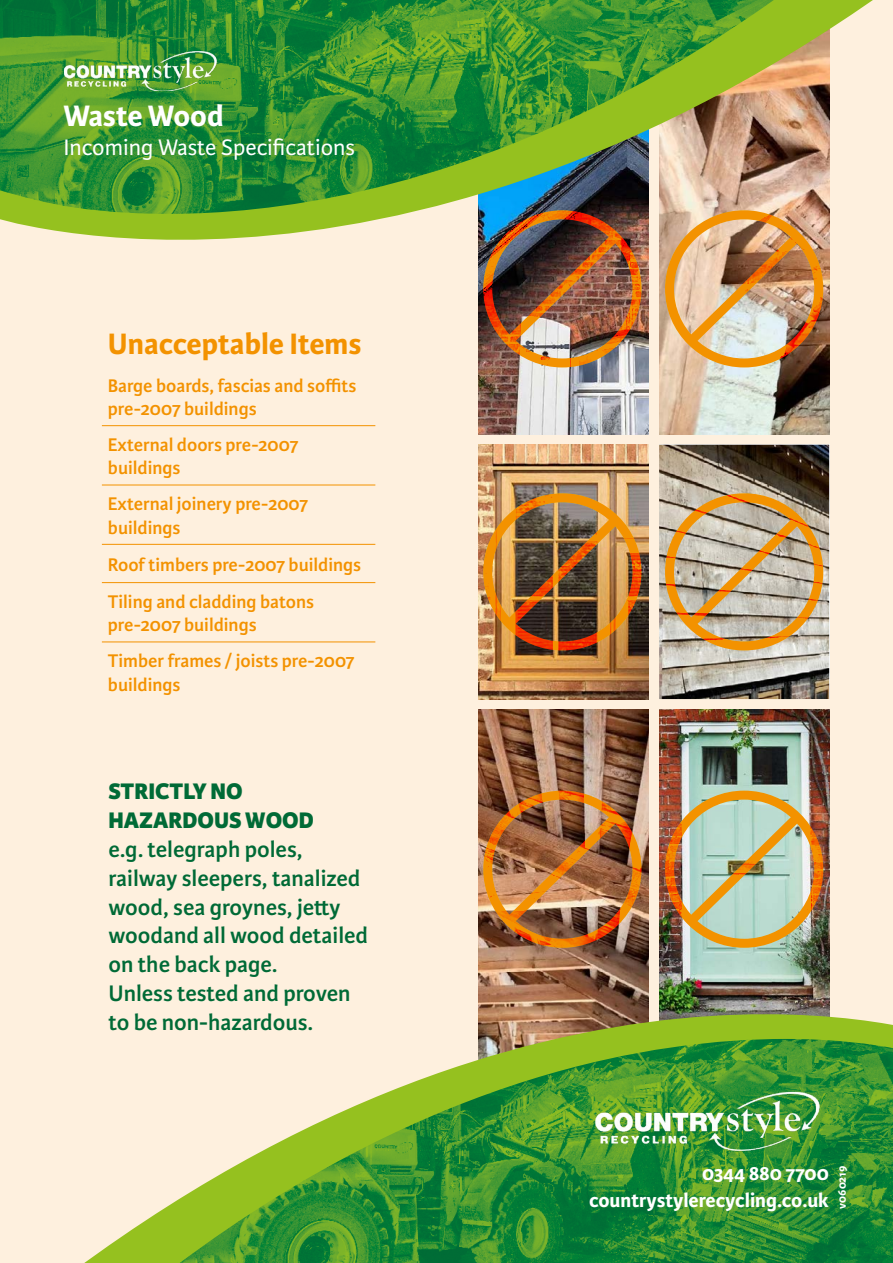
<style>
.page{position:relative;width:893px;height:1263px;background:#fff}
.page>*{position:absolute;margin:0;border:0;box-sizing:border-box;transform-origin:0 0}
.t1{font:700 31.5px "Karmina Sans";color:#f39200}
.t2{font:700 31.5px "Karmina Sans";letter-spacing:-.01em;color:#fff}
.t3{font:600 24px/28.8px "Karmina Sans";color:#006a36}
.t4{font:24px "Karmina Sans";color:#fff}
.t5{font:800 24px/28.8px "Karmina Sans";color:#006a36}
.t6{font:700 21px/26.5px "Karmina Sans";color:#fff;text-align:right}
.t7{font:600 19.5px/23.4px "Karmina Sans";color:#f39200}
.t8{font:700 12px "Karmina Sans";letter-spacing:-.005em;color:#fff}
</style>
<div class="page">
<div style="left:0;top:0;width:446px;height:1263px;background:#fef0de"></div>
<div style="left:446px;top:0;width:447px;height:1263px;background:#fef0de"></div>
<img style="left:659px;top:362px;width:170px;height:72px">
<img style="left:659px;top:445px;width:170px;height:254px">
<img style="left:659px;top:709px;width:170px;height:188px">
<img style="left:478px;top:362px;width:170px;height:72px">
<img style="left:478px;top:445px;width:170px;height:254px">
<img style="left:478px;top:709px;width:170px;height:188px">
<img style="left:478px;top:323px;width:352px;height:39px">
<img style="left:478px;top:897px;width:352px;height:36px">
<svg style="left:0;top:0;width:873px;height:323px"></svg>
<img style="left:0;top:0;width:774px;height:215px">
<img style="left:84px;top:933px;width:809px;height:330px">
<img style="left:180px;top:1039px;width:713px;height:224px">
<hr style="left:102px;top:425px;width:273px;height:1px;background:#f39200">
<hr style="left:102px;top:485px;width:273px;height:1px;background:#f39200">
<hr style="left:102px;top:544px;width:273px;height:1px;background:#f39200">
<hr style="left:102px;top:582px;width:273px;height:1px;background:#f39200">
<hr style="left:102px;top:642px;width:273px;height:1px;background:#f39200">
<div style="left:483px;top:210px;width:158px;height:157px;border:9px solid #f39200;border-radius:50%"></div>
<img style="left:499px;top:223px;width:130px;height:128px">
<div style="left:483px;top:493px;width:158px;height:157px;border:9px solid #f39200;border-radius:50%"></div>
<img style="left:499px;top:506px;width:130px;height:128px">
<div style="left:483px;top:791px;width:158px;height:157px;border:9px solid #f39200;border-radius:50%"></div>
<img style="left:499px;top:804px;width:130px;height:127px">
<div style="left:665px;top:210px;width:158px;height:157px;border:9px solid #f39200;border-radius:50%"></div>
<img style="left:681px;top:223px;width:130px;height:128px">
<div style="left:665px;top:493px;width:158px;height:157px;border:9px solid #f39200;border-radius:50%"></div>
<svg style="left:681px;top:506px;width:130px;height:128px;background:#c1ab8a"></svg>
<div style="left:665px;top:791px;width:158px;height:157px;border:9px solid #f39200;border-radius:50%"></div>
<svg style="left:681px;top:804px;width:130px;height:127px;background:#c2caa9"></svg>
<img style="left:64px;top:51px;width:153px;height:40px">
<img style="left:588px;top:1089px;width:241px;height:63px">
<h1 class="t2" style="left:63px;top:98px;width:162px">Waste Wood</h1>
<p class="t4" style="left:63px;top:134px;width:293px">Incoming Waste Specifications</p>
<h1 class="t1" style="left:108px;top:325px;width:255px">Unacceptable Items</h1>
<p class="t7" style="left:108px;top:374px;width:250px">Barge boards, fascias and soffits pre-2007 buildings</p>
<p class="t7" style="left:108px;top:433px;width:192px">External doors pre-2007 buildings</p>
<p class="t7" style="left:108px;top:492px;width:202px">External joinery pre-2007 buildings</p>
<p class="t7" style="left:108px;top:546px;width:255px;line-height:37px">Roof timbers pre-2007 buildings<br>Tiling and cladding batons</p>
<p class="t7" style="left:108px;top:607px;width:248px;line-height:35.8px">pre-2007 buildings<br>Timber frames / joists pre-2007</p>
<p class="t7" style="left:108px;top:673px;width:74px">buildings</p>
<p class="t5" style="left:108px;top:778px;width:207px">STRICTLY NO<br>HAZARDOUS WOOD</p>
<p class="t3" style="left:108px;top:835px;width:261px">e.g. telegraph poles, railway sleepers, tanalized wood, sea groynes, jetty woodand all wood detailed on the back page.<br>Unless tested and proven to be non-hazardous.</p>
<p class="t6" style="left:589px;top:1160px;width:241px">0344 880 7700 countrystylerecycling.co.uk</p>
<p class="t8" style="left:835px;top:1209px;width:44px;rotate:-90deg">v060219</p>
</div>
